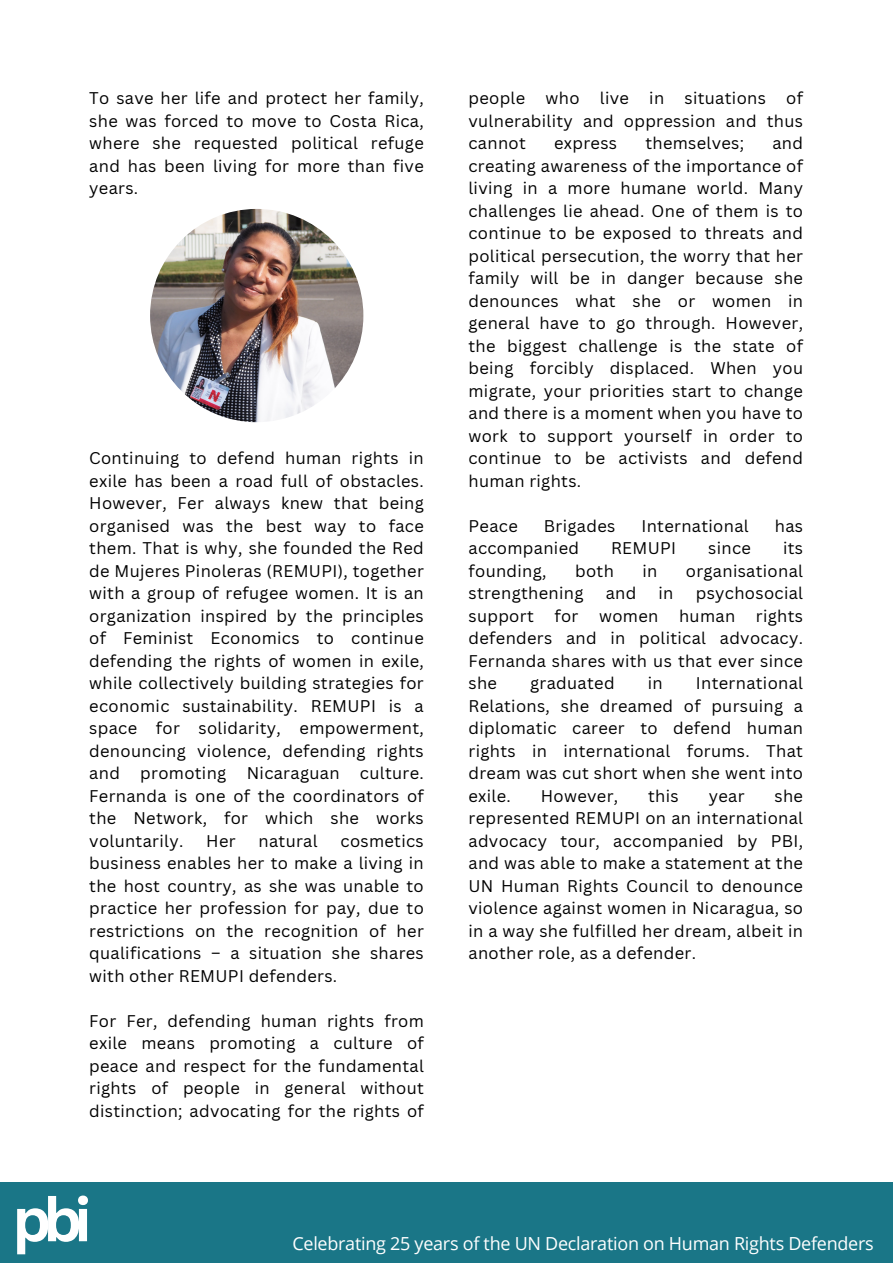
<style>
.page{position:relative;width:893px;height:1264px;background:#fff}
.page>*{position:absolute;margin:0;border:0;box-sizing:border-box;transform-origin:0 0}
.t1{font:700 60px "Canva Sans";color:#fff}
.t2{font:18px "Open Sans";letter-spacing:-.015em;color:#fff}
.t3{font:16.5px/22.5px "Canva Sans";letter-spacing:.02em;color:#000;text-align:justify}
</style>
<div class="page">
<div style="left:0;top:1182px;width:892px;height:80px;background:#1a7687"></div>
<img style="left:150px;top:209px;width:213px;height:213px;border-radius:50%">
<p class="t3" style="left:89px;top:87px;width:336px">To save her life and protect her family, she was forced to move to Costa Rica, where she requested political refuge and has been living for more than five years.</p>
<p class="t3" style="left:89px;top:446px;width:336px">Continuing to defend human rights in exile has been a road full of obstacles.<br>However, Fer always knew that being organised was the best way to face them. That is why, she founded the Red de Mujeres Pinoleras (REMUPI), together with a group of refugee women. It is an organization inspired by the principles of Feminist Economics to continue defending the rights of women in exile, while collectively building strategies for economic sustainability. REMUPI is a space for solidarity, empowerment, denouncing violence, defending rights and promoting Nicaraguan culture.<br>Fernanda is one of the coordinators of the Network, for which she works voluntarily.</p>
<p class="t3" style="left:89px;top:829px;width:336px;text-indent:251px">cosmetics business enables her to make a living in the host country, as she was unable to practice her profession for pay, due to restrictions on the recognition of her qualifications – a situation she shares with other REMUPI defenders.</p>
<p class="t3" style="left:89px;top:1008px;width:336px">For Fer, defending human rights from exile means promoting a culture of peace and respect for the fundamental rights of people in general without distinction; advocating for the rights of</p>
<p class="t3" style="left:206px;top:829px;width:31px">Her</p>
<p class="t3" style="left:258px;top:829px;width:61px">natural</p>
<p class="t3" style="left:468px;top:87px;width:336px">people who live in situations of vulnerability and oppression and thus cannot</p>
<p class="t3" style="left:468px;top:132px;width:336px;text-indent:304px">and creating awareness of the importance of living in a more humane world. Many challenges lie ahead. One of them is to continue to be exposed to threats and political persecution, the worry that her family will be in danger because she denounces what she or women in general have to go through. However, the biggest challenge is the state of being forcibly displaced. When you migrate, your priorities start to change and there is a moment when you have to work to support yourself in order to continue to be activists and defend human rights.</p>
<p class="t3" style="left:468px;top:514px;width:51px">Peace</p>
<p class="t3" style="left:544px;top:514px;width:73px">Brigades</p>
<p class="t3" style="left:641px;top:514px;width:109px">International</p>
<p class="t3" style="left:774px;top:514px;width:30px">has</p>
<p class="t3" style="left:468px;top:536px;width:112px">accompanied</p>
<p class="t3" style="left:611px;top:536px;width:67px">REMUPI</p>
<p class="t3" style="left:708px;top:536px;width:44px">since</p>
<p class="t3" style="left:783px;top:536px;width:22px">its</p>
<p class="t3" style="left:468px;top:559px;width:80px">founding,</p>
<p class="t3" style="left:575px;top:559px;width:40px">both</p>
<p class="t3" style="left:642px;top:559px;width:16px">in</p>
<p class="t3" style="left:685px;top:559px;width:119px">organisational</p>
<p class="t3" style="left:468px;top:581px;width:116px">strengthening</p>
<p class="t3" style="left:605px;top:581px;width:32px">and</p>
<p class="t3" style="left:658px;top:581px;width:16px">in</p>
<p class="t3" style="left:695px;top:581px;width:109px">psychosocial</p>
<p class="t3" style="left:468px;top:604px;width:67px">support</p>
<p class="t3" style="left:554px;top:604px;width:26px">for</p>
<p class="t3" style="left:599px;top:604px;width:61px">women</p>
<p class="t3" style="left:679px;top:604px;width:58px">human</p>
<p class="t3" style="left:554px;top:132px;width:65px">express</p>
<p class="t3" style="left:645px;top:132px;width:100px">themselves;</p>
<p class="t3" style="left:468px;top:604px;width:336px;text-indent:287px">rights defenders and in political advocacy.<br>Fernanda shares with us that ever since she</p>
<p class="t3" style="left:468px;top:671px;width:336px;text-indent:227px">International Relations, she dreamed of pursuing a diplomatic career to defend human rights in international forums. That dream was cut short when she went into exile.</p>
<p class="t3" style="left:530px;top:671px;width:86px">graduated</p>
<p class="t3" style="left:647px;top:671px;width:16px">in</p>
<p class="t3" style="left:468px;top:784px;width:336px;text-indent:306px">she represented REMUPI on an international advocacy tour, accompanied by PBI, and was able to make a statement at the UN Human Rights Council to denounce violence against women in Nicaragua, so in a way she fulfilled her dream, albeit in another role, as a defender.</p>
<p class="t3" style="left:541px;top:784px;width:79px">However,</p>
<p class="t3" style="left:648px;top:784px;width:32px">this</p>
<p class="t3" style="left:708px;top:784px;width:37px">year</p>
<p class="t1" style="left:12px;top:1177px;width:81px">pbi</p>
<p class="t2" style="left:292px;top:1230px;width:582px">Celebrating 25 years of the UN Declaration on Human Rights Defenders</p>
</div>
